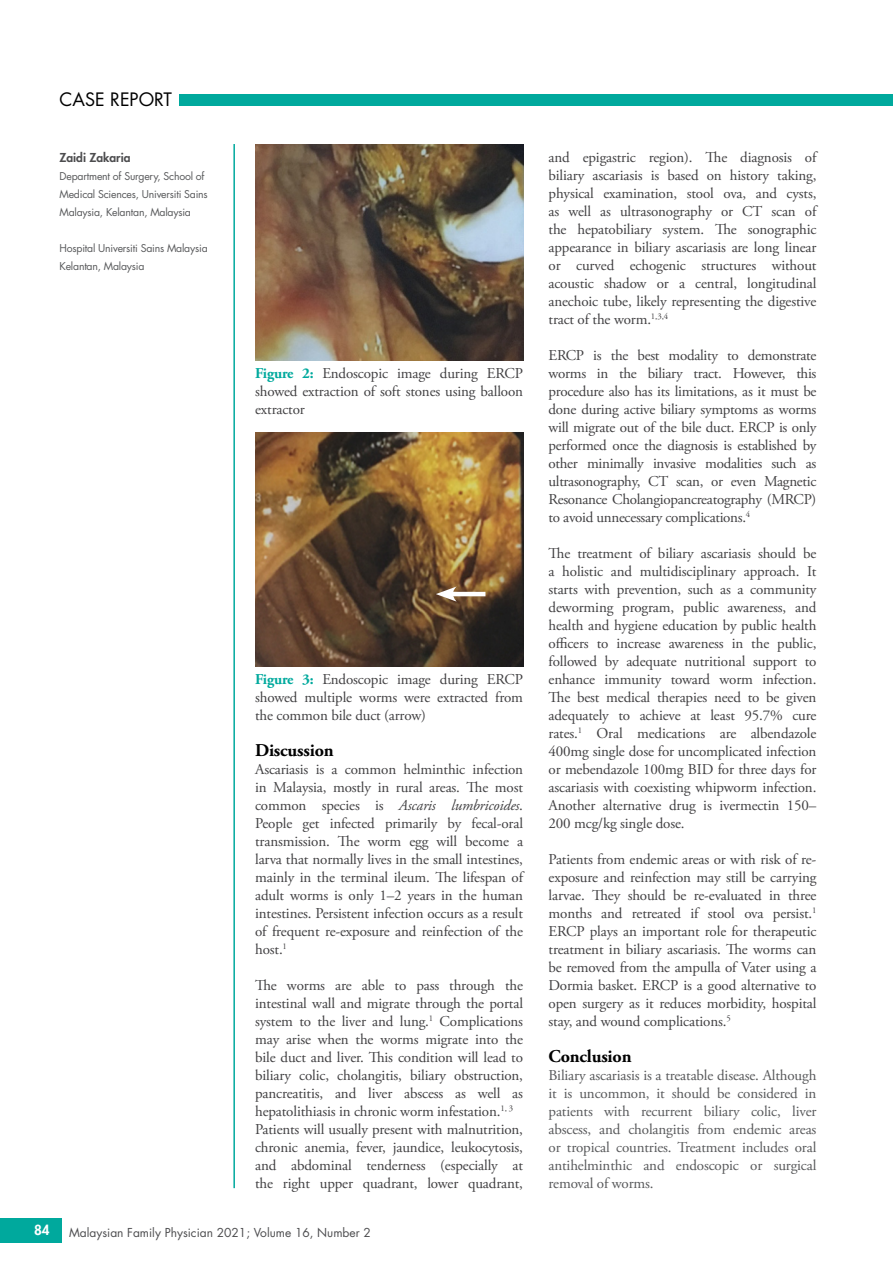
<style>
.page{position:relative;width:893px;height:1263px;background:#fff}
.page>*{position:absolute;margin:0;border:0;box-sizing:border-box;transform-origin:0 0}
.t1{font:700 18px "Adobe Garamond Pro";letter-spacing:-.01em;color:#000}
.t2{font:18px "Futura Std";color:#000}
.t3{font:15px/18px "Adobe Garamond Pro";letter-spacing:-.01em;color:#414042;text-align:justify}
.t4{font:15px/18px "Adobe Garamond Pro";letter-spacing:-.01em;color:#58595b;text-align:justify}
.t5{font:800 13.5px "Futura Std";color:#fff}
.t6{font:12px "Futura Std";color:#4d4d4f}
.t7{font:800 12px "Futura Std";color:#4d4d4f}
.t8{font:10.5px/18px "Futura Std";letter-spacing:-.02em;color:#58595b}
.s1{font-weight:700;color:#00a99d}
.s2{font-style:italic}
</style>
<div class="page">
<div style="left:0;top:1218px;width:62px;height:24px;background:#00a99d"></div>
<div style="left:179px;top:95px;width:714px;height:11px;background:#00a99d"></div>
<img style="left:255px;top:144px;width:268px;height:216px">
<hr style="left:233px;top:144px;width:2px;height:1044px;background:#00a99d">
<img style="left:255px;top:432px;width:268px;height:234px">
<hr style="left:448px;top:592px;width:37px;height:4px;background:#fff">
<svg style="left:436px;top:586px;width:21px;height:16px"></svg>
<p class="t2" style="left:60px;top:88px;width:114px">CASE REPORT</p>
<p class="t7" style="left:60px;top:150px;width:72px">Zaidi Zakaria</p>
<p class="t8" style="left:60px;top:167px;width:150px">Department of Surgery, School of<br>Medical Sciences, Universiti Sains<br>Malaysia, Kelantan, Malaysia</p>
<p class="t8" style="left:60px;top:239px;width:150px">Hospital Universiti Sains Malaysia<br>Kelantan, Malaysia</p>
<p class="t3" style="left:255px;top:365px;width:269px"><span class="s1">Figure 2:</span> Endoscopic image during ERCP showed extraction of soft stones using balloon extractor</p>
<p class="t3" style="left:255px;top:671px;width:269px"><span class="s1">Figure 3:</span> Endoscopic image during ERCP showed multiple worms were extracted from the common bile duct (arrow)</p>
<p class="t1" style="left:255px;top:740px;width:80px">Discussion</p>
<p class="t3" style="left:255px;top:761px;width:269px">Ascariasis is a common helminthic infection in Malaysia, mostly in rural areas. The most common species is <span class="s2">Ascaris lumbricoides</span>.<br>People get infected primarily by fecal-oral transmission. The worm egg will become a larva that normally lives in the small intestines, mainly in the terminal ileum. The lifespan of adult worms is only 1–2 years in the human intestines. Persistent infection occurs as a result of frequent re-exposure and reinfection of the host.<sup>1</sup></p>
<p class="t3" style="left:255px;top:977px;width:269px;text-align:left">The worms are able to pass through the intestinal wall and migrate through the portal system to the liver and lung.<sup>1</sup> Complications may arise when the worms migrate into the bile duct and liver. This condition will lead to biliary colic, cholangitis, biliary obstruction, pancreatitis, and liver abscess as well as hepatolithiasis in chronic worm infestation.<sup>1,</sup> <sup>3<br></sup>Patients will usually present with malnutrition, chronic anemia, fever, jaundice, leukocytosis, and abdominal tenderness (especially at the right upper quadrant, lower quadrant,</p>
<p class="t5" style="left:34px;top:1221px;width:17px">84</p>
<p class="t6" style="left:69px;top:1225px;width:303px">Malaysian Family Physician 2021; Volume 16, Number 2</p>
<p class="t3" style="left:549px;top:149px;width:269px">and epigastric region). The diagnosis of biliary ascariasis is based on history taking, physical examination, stool ova, and cysts, as well as ultrasonography or CT scan of the hepatobiliary system. The sonographic appearance in biliary ascariasis are long linear or curved echogenic structures without acoustic shadow or a central, longitudinal anechoic tube, likely representing the digestive tract of the worm.<sup>1,3,4</sup></p>
<p class="t3" style="left:549px;top:347px;width:269px">ERCP is the best modality to demonstrate worms in the biliary tract. However, this procedure also has its limitations, as it must be done during active biliary symptoms as worms will migrate out of the bile duct. ERCP is only performed once the diagnosis is established by other minimally invasive modalities such as ultrasonography, CT scan, or even Magnetic Resonance Cholangiopancreatography (MRCP) to avoid unnecessary complications.<sup>4</sup></p>
<p class="t3" style="left:548px;top:545px;width:269px">The treatment of biliary ascariasis should be a holistic and multidisciplinary approach. It starts with prevention, such as a community deworming program, public awareness, and health and hygiene education by public health officers to increase awareness in the public, followed by adequate nutritional support to enhance immunity toward worm infection.<br>The best medical therapies need to be given adequately to achieve at least 95.7% cure rates.<sup>1</sup> Oral medications are albendazole 400mg single dose for uncomplicated infection or mebendazole 100mg BID for three days for ascariasis with coexisting whipworm infection.<br>Another alternative drug is ivermectin 150– 200 mcg/kg single dose.</p>
<p class="t3" style="left:548px;top:851px;width:269px">Patients from endemic areas or with risk of re&shy;exposure and reinfection may still be carrying larvae. They should be re-evaluated in three months and retreated if stool ova persist.<sup>1<br></sup>ERCP plays an important role for therapeutic treatment in biliary ascariasis. The worms can be removed from the ampulla of Vater using a Dormia basket. ERCP is a good alternative to open surgery as it reduces morbidity, hospital stay, and wound complications.<sup>5</sup></p>
<p class="t1" style="left:549px;top:1046px;width:85px">Conclusion</p>
<p class="t4" style="left:549px;top:1067px;width:269px">Biliary ascariasis is a treatable disease. Although it is uncommon, it should be considered in patients with recurrent biliary colic, liver abscess, and cholangitis from endemic areas or tropical countries. Treatment includes oral antihelminthic and endoscopic or surgical removal of worms.</p>
</div>
